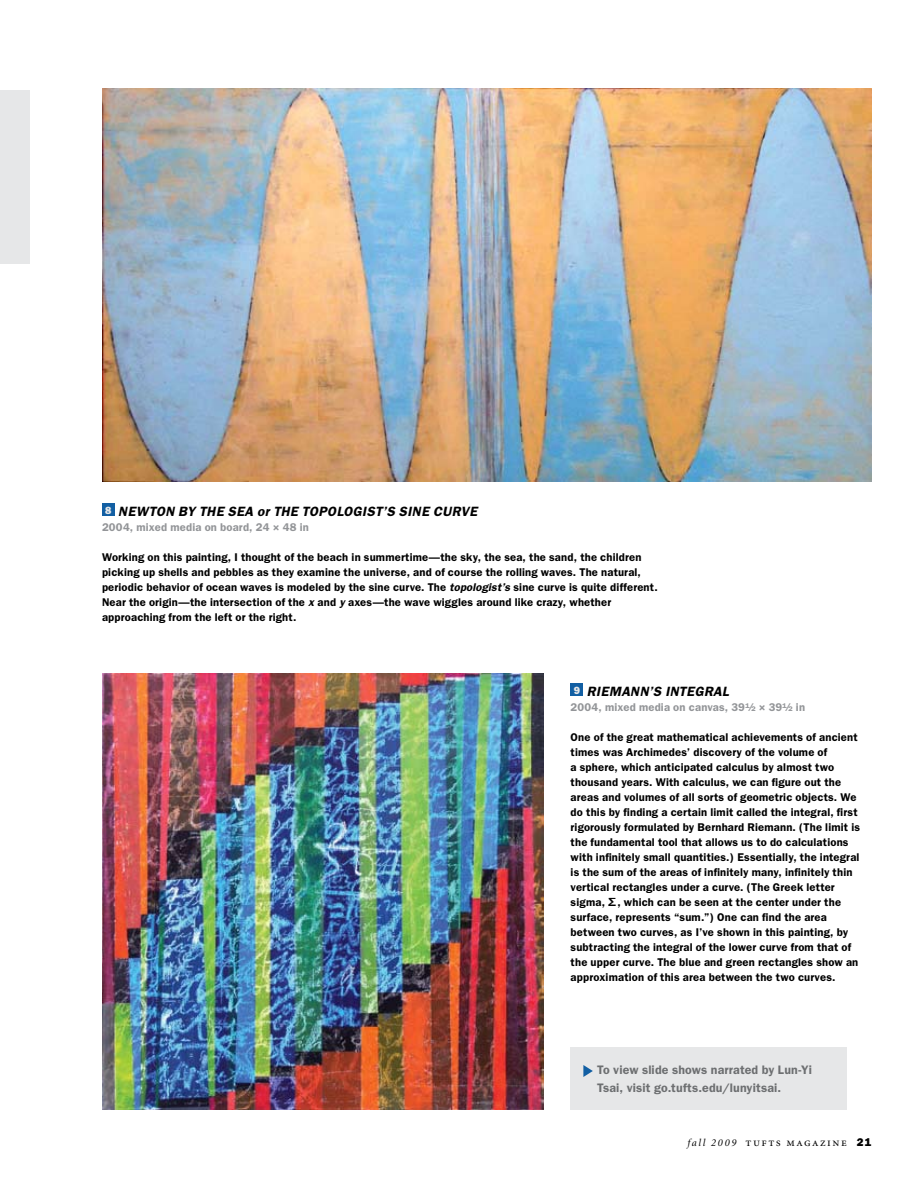
<style>
.page{position:relative;width:918px;height:1188px;background:#fff}
.page>*{position:absolute;margin:0;border:0;box-sizing:border-box;transform-origin:0 0}
.t1{font:italic 600 13.5px "Franklin Gothic";letter-spacing:.035em;color:#000}
.t2{font:600 12.3px/18px "Franklin Gothic";letter-spacing:.01em;color:#6d6f71}
.t3{font:12px "Minion Regular SC";letter-spacing:.125em;color:#000}
.t4{font:600 11.25px/15px "Franklin Gothic";letter-spacing:.015em;color:#000}
.t5{font:600 11.25px "Franklin Gothic";letter-spacing:.015em;color:#939598}
.s1{font-style:italic}
.s2{font-family:"Lucida Sans"}
.s3{font-family:"Minion";font-style:italic;font-size:10.5px}
.s4{font-family:"Franklin Gothic";font-weight:800;font-size:11.25px}
</style>
<div class="page">
<img style="left:102px;top:88px;width:769px;height:394px">
<div style="left:571px;top:684px;width:12px;height:12px;background:#125fa3"></div>
<div style="left:102px;top:504px;width:12px;height:12px;background:#125fa3"></div>
<img style="left:102px;top:674px;width:441px;height:436px">
<div style="left:0;top:91px;width:30px;height:173px;background:#e6e7e8"></div>
<div style="left:570px;top:1047px;width:277px;height:63px;background:#e6e7e8"></div>
<svg style="left:583px;top:1065px;width:10px;height:12px"></svg>
<p class="t1" style="left:105px;top:503px;width:374px"><sup>8</sup> NEWTON BY THE SEA or THE TOPOLOGIST’S SINE CURVE</p>
<p class="t5" style="left:102px;top:520px;width:208px">2004, mixed media on board, 24 × 48 in</p>
<p class="t4" style="left:102px;top:550px;width:557px">Working on this painting, I thought of the beach in summertime—the sky, the sea, the sand, the children picking up shells and pebbles as they examine the universe, and of course the rolling waves. The natural, periodic behavior of ocean waves is modeled by the sine curve. The <span class="s1">topologist’s</span> sine curve is quite different.<br>Near the origin—the intersection of the <span class="s1">x</span> and <span class="s1">y</span> axes—the wave wiggles around like crazy, whether approaching from the left or the right.</p>
<p class="t1" style="left:574px;top:683px;width:157px"><sup>9</sup> RIEMANN’S INTEGRAL</p>
<p class="t5" style="left:571px;top:700px;width:236px">2004, mixed media on canvas, 39½ × 39½ in</p>
<p class="t4" style="left:571px;top:730px;width:291px">One of the great mathematical achievements of ancient times was Archimedes’ discovery of the volume of<br>a sphere, which anticipated calculus by almost two thousand years. With calculus, we can figure out the areas and volumes of all sorts of geometric objects. We do this by finding a certain limit called the integral, first rigorously formulated by Bernhard Riemann. (The limit is the fundamental tool that allows us to do calculations with infinitely small quantities.) Essentially, the integral is the sum of the areas of infinitely many, infinitely thin vertical rectangles under a curve. (The Greek letter sigma, <span class="s2">∑</span>, which can be seen at the center under the surface, represents “sum.”) One can find the area between two curves, as I’ve shown in this painting, by subtracting the integral of the lower curve from that of the upper curve. The blue and green rectangles show an approximation of this area between the two curves.</p>
<p class="t2" style="left:597px;top:1061px;width:216px">To view slide shows narrated by Lun-Yi<br>Tsai, visit go.tufts.edu/lunyitsai.</p>
<p class="t3" style="left:687px;top:1136px;width:186px"><span class="s3">fall 2009</span> tufts magazine <span class="s4">21</span></p>
</div>
